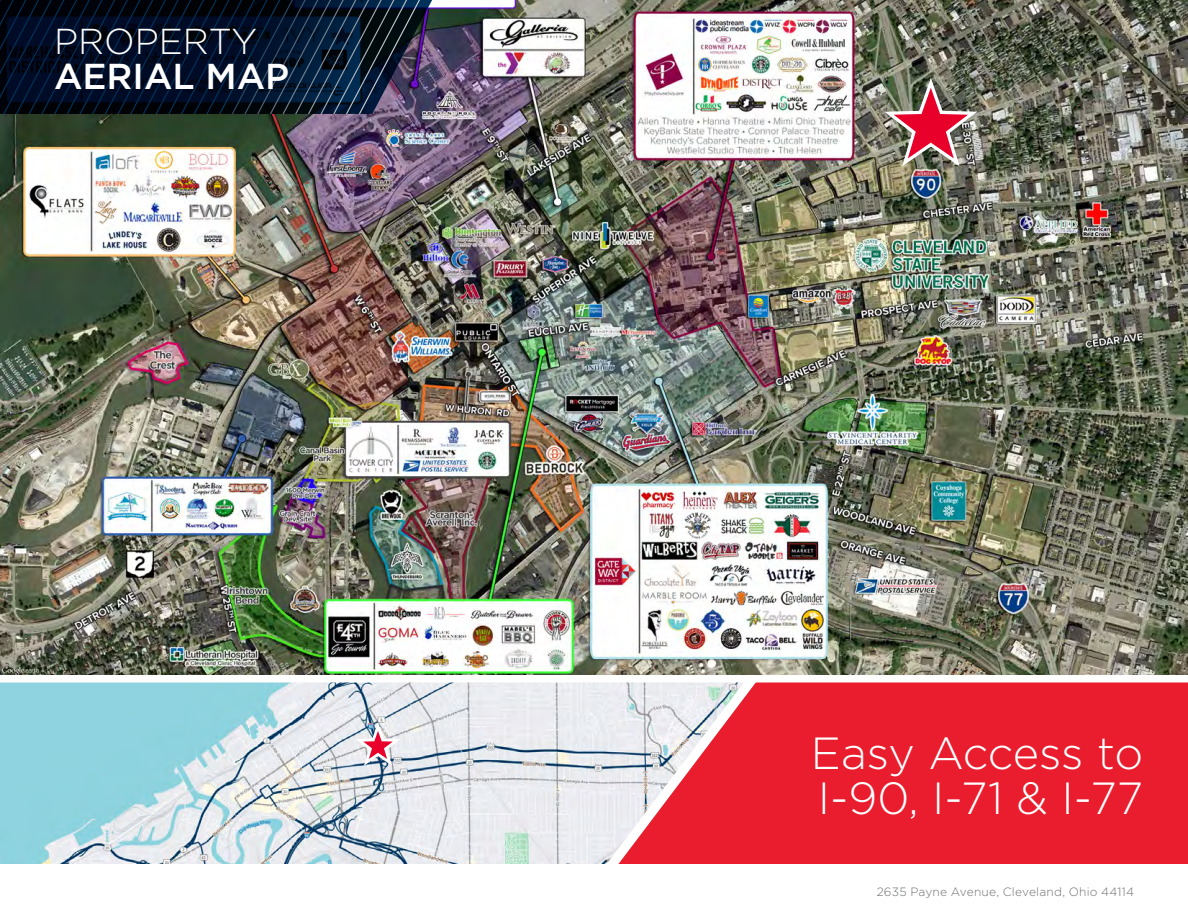
<style>
.page{position:relative;width:1188px;height:918px;background:#fff}
.page>*{position:absolute;margin:0;border:0;box-sizing:border-box;transform-origin:0 0}
.t1{font:300 45px/45px "Gotham";letter-spacing:-.005em;color:#fff}
.t2{font:500 36px "Gotham";color:#fff}
.t3{font:300 36px "Gotham";color:#fff}
.t4{font:300 12px "Gotham";letter-spacing:.015em;color:#6e7171}
</style>
<div class="page">
<img style="left:0;top:0;width:1188px;height:671px">
<svg style="left:0;top:0;width:441px;height:114px;background:#0c182d"></svg>
<div style="left:598px;top:670px;width:590px;height:194px;background:#e91d2d"></div>
<img style="left:880px;top:79px;width:102px;height:91px">
<svg style="left:0;top:671px;width:764px;height:193px;background:#c9c9cf"></svg>
<svg style="left:351px;top:723px;width:54px;height:46px"></svg>
<h2 class="t3" style="left:54px;top:19px;width:205px">PROPERTY</h2>
<h2 class="t2" style="left:54px;top:53px;width:237px">AERIAL MAP</h2>
<h1 class="t1" style="left:811px;top:729px;width:334px">Easy Access to<br>I-90, I-71 &amp; I-77</h1>
<p class="t4" style="left:877px;top:884px;width:259px">2635 Payne Avenue, Cleveland, Ohio 44114</p>
</div>
